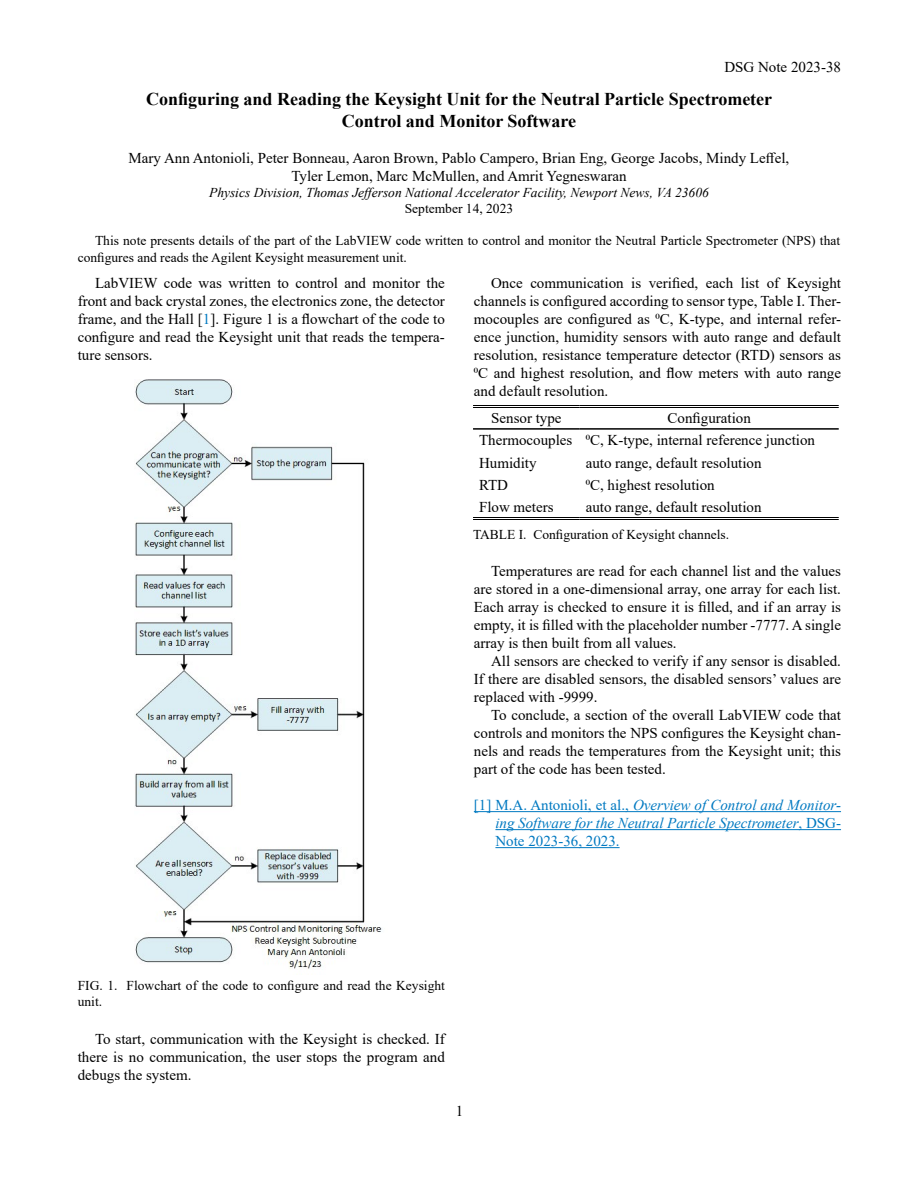
<style>
.page{position:relative;width:918px;height:1188px;background:#fff}
.page>*{position:absolute;margin:0;border:0;box-sizing:border-box;transform-origin:0 0}
.t1{font:700 18px/21.6px "Times New Roman";color:#000;text-align:center}
.t2{font:15px/18px "Times New Roman";color:#000;text-align:justify}
.t3{font:italic 15px/18px "Times New Roman";color:#0079c1;text-align:justify}
.t4{font:13.5px/16.2px "Times New Roman";color:#000}
.t5{font:italic 13.5px "Times New Roman";color:#000}
.s1{color:#0079c1}
.s2{font-style:normal}
</style>
<div class="page">
<hr style="left:474px;top:811px;width:367px;height:1px;background:#0079c1">
<hr style="left:495px;top:829px;width:346px;height:1px;background:#0079c1">
<hr style="left:495px;top:847px;width:125px;height:1px;background:#0079c1">
<img style="left:135px;top:379px;width:247px;height:590px">
<hr style="left:473px;top:405px;width:107px;height:1px;background:#000">
<hr style="left:473px;top:407px;width:107px;height:1px;background:#000">
<hr style="left:580px;top:405px;width:259px;height:1px;background:#000">
<hr style="left:580px;top:407px;width:259px;height:1px;background:#000">
<hr style="left:473px;top:517px;width:107px;height:1px;background:#000">
<hr style="left:473px;top:519px;width:107px;height:1px;background:#000">
<hr style="left:580px;top:517px;width:259px;height:1px;background:#000">
<hr style="left:580px;top:519px;width:259px;height:1px;background:#000">
<hr style="left:473px;top:428px;width:107px;height:2px;background:#000">
<hr style="left:580px;top:428px;width:259px;height:2px;background:#000">
<p class="t2" style="left:724px;top:58px;width:118px">DSG Note 2023-38</p>
<p class="t1" style="left:146px;top:88px;width:628px">Configuring and Reading the Keysight Unit for the Neutral Particle Spectrometer<br>Control and Monitor Software</p>
<p class="t2" style="left:129px;top:148px;width:662px;text-align:center">Mary Ann Antonioli, Peter Bonneau, Aaron Brown, Pablo Campero, Brian Eng, George Jacobs, Mindy Leffel,<br>Tyler Lemon, Marc McMullen, and Amrit Yegneswaran</p>
<p class="t5" style="left:209px;top:183px;width:501px">Physics Division, Thomas Jefferson National Accelerator Facility, Newport News, VA 23606</p>
<p class="t4" style="left:405px;top:200px;width:110px">September 14, 2023</p>
<p class="t4" style="left:78px;top:232px;width:764px;text-indent:17px">This note presents details of the part of the LabVIEW code written to control and monitor the Neutral Particle Spectrometer (NPS) that configures and reads the Agilent Keysight measurement unit.</p>
<p class="t2" style="left:78px;top:274px;width:369px;text-indent:17px">LabVIEW code was written to control and monitor the front and back crystal zones, the electronics zone, the detector frame, and the Hall [<span class="s1">1</span>]. Figure 1 is a flowchart of the code to configure and read the Keysight unit that reads the tempera&shy;ture sensors.</p>
<p class="t2" style="left:474px;top:274px;width:369px;text-indent:17px">Once communication is verified, each list of Keysight channels is configured according to sensor type, Table I. Ther&shy;mocouples are configured as 0C, K-type, and internal refer&shy;ence junction, humidity sensors with auto range and default resolution, resistance temperature detector (RTD) sensors as 0C and highest resolution, and flow meters with auto range and default resolution.</p>
<p class="t2" style="left:479px;top:406px;width:338px;line-height:22.4px;text-align:left;text-indent:189px">Configuration<br>Thermocouples 0C, K-type, internal reference junction<br>Humidity</p>
<p class="t2" style="left:491px;top:408px;width:72px">Sensor type</p>
<p class="t2" style="left:586px;top:453px;width:177px">auto range, default resolution</p>
<p class="t2" style="left:479px;top:476px;width:31px">RTD</p>
<p class="t2" style="left:586px;top:476px;width:130px">0C, highest resolution</p>
<p class="t2" style="left:479px;top:498px;width:76px">Flow meters</p>
<p class="t2" style="left:586px;top:498px;width:177px">auto range, default resolution</p>
<p class="t4" style="left:473px;top:526px;width:258px">TABLE I. Configuration of Keysight channels.</p>
<p class="t2" style="left:474px;top:562px;width:369px;text-indent:17px">Temperatures are read for each channel list and the values are stored in a one-dimensional array, one array for each list.<br>Each array is checked to ensure it is filled, and if an array is empty, it is filled with the placeholder number -7777. A single array is then built from all values.</p>
<p class="t2" style="left:474px;top:652px;width:369px;text-indent:17px">All sensors are checked to verify if any sensor is disabled.<br>If there are disabled sensors, the disabled sensors’ values are replaced with -9999.</p>
<p class="t2" style="left:474px;top:706px;width:369px;text-indent:17px">To conclude, a section of the overall LabVIEW code that controls and monitors the NPS configures the Keysight chan&shy;nels and reads the temperatures from the Keysight unit; this part of the code has been tested.</p>
<p class="t3" style="left:495px;top:796px;width:347px;text-indent:-22px"><span class="s2">[1] M.A. Antonioli, et al.,</span> Overview of Control and Monitor&shy;ing Software for the Neutral Particle Spectrometer<span class="s2">, DSG-Note 2023-36, 2023.</span></p>
<p class="t4" style="left:78px;top:977px;width:369px">FIG. 1. Flowchart of the code to configure and read the Keysight unit.</p>
<p class="t2" style="left:78px;top:1030px;width:369px;text-indent:17px">To start, communication with the Keysight is checked. If there is no communication, the user stops the program and debugs the system.</p>
<p class="t2" style="left:456px;top:1102px;width:9px">1</p>
</div>
